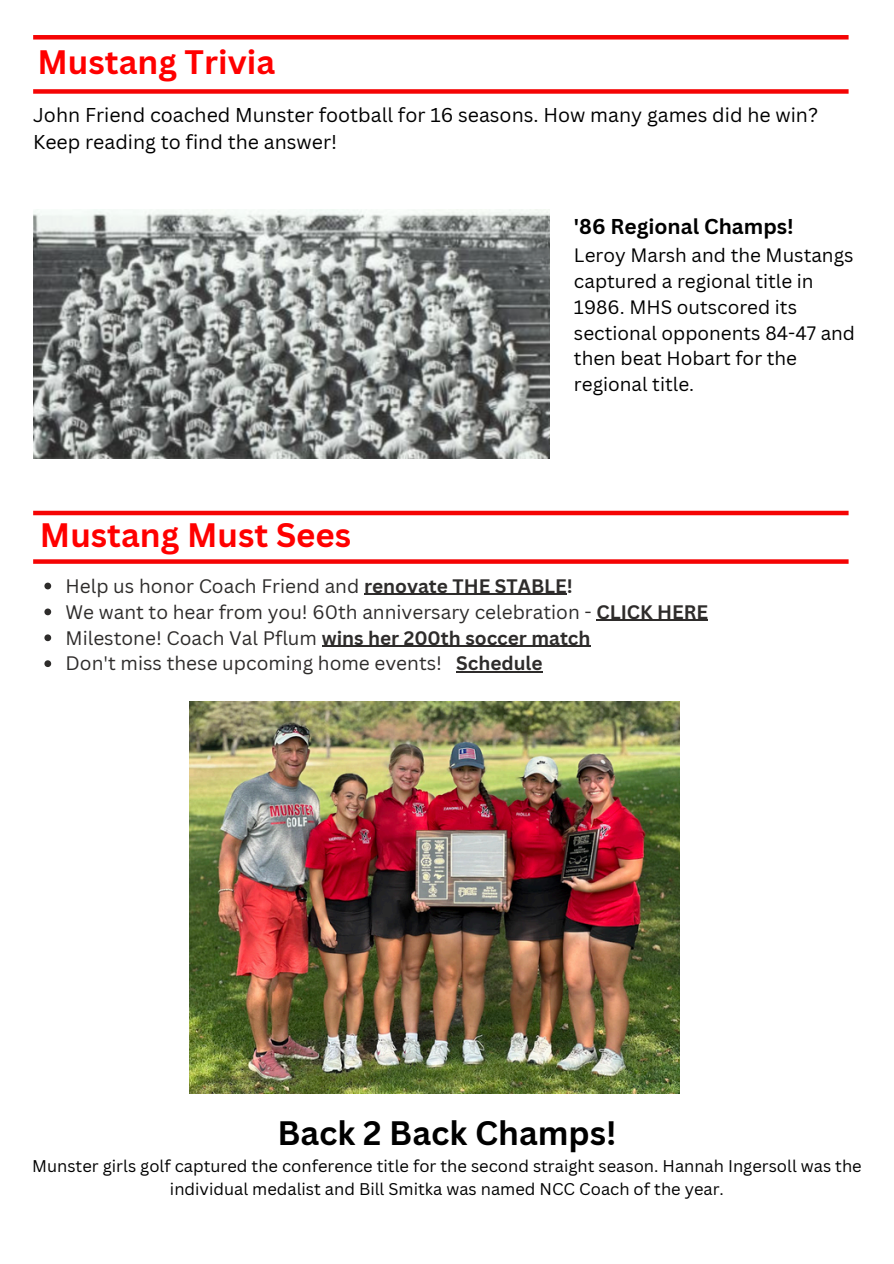
<style>
.page{position:relative;width:894px;height:1264px;background:#fff}
.page>*{position:absolute;margin:0;border:0;box-sizing:border-box;transform-origin:0 0}
.t1{font:700 33px "Canva Sans";color:#f00}
.t2{font:700 33px "Canva Sans";color:#000}
.t3{font:700 20.85px "Canva Sans";color:#000}
.t4{font:19.5px/27px "Canva Sans";color:#000}
.t5{font:19.05px "Canva Sans";color:#2e2c2b}
.t6{font:18.9px/25.8px "Canva Sans";color:#000}
.t7{font:16.5px/22.5px "Canva Sans";color:#000;text-align:center}
.s1{font-weight:700}
</style>
<div class="page">
<hr style="left:33px;top:511px;width:815px;height:4px;background:#f50404">
<div style="left:33px;top:559px;width:815px;height:5px;background:#f50404"></div>
<svg style="left:44px;top:582px;width:7px;height:7px"></svg>
<hr style="left:364px;top:594px;width:202px;height:1px;background:#2e2c2b">
<svg style="left:44px;top:608px;width:7px;height:7px"></svg>
<hr style="left:596px;top:619px;width:112px;height:2px;background:#2e2c2b">
<svg style="left:44px;top:634px;width:7px;height:7px"></svg>
<hr style="left:321px;top:645px;width:269px;height:1px;background:#2e2c2b">
<svg style="left:44px;top:660px;width:7px;height:7px"></svg>
<hr style="left:456px;top:671px;width:86px;height:1px;background:#2e2c2b">
<img style="left:189px;top:701px;width:489px;height:392px">
<img style="left:33px;top:210px;width:517px;height:248px">
<div style="left:33px;top:35px;width:815px;height:5px;background:#f50404"></div>
<div style="left:33px;top:89px;width:815px;height:5px;background:#f50404"></div>
<h1 class="t1" style="left:38px;top:39px;width:239px">Mustang Trivia</h1>
<p class="t4" style="left:33px;top:101px;width:786px">John Friend coached Munster football for 16 seasons. How many games did he win?<br>Keep reading to find the answer!</p>
<p class="t3" style="left:574px;top:211px;width:221px">'86 Regional Champs!</p>
<p class="t6" style="left:574px;top:242px;width:282px">Leroy Marsh and the Mustangs captured a regional title in<br>1986. MHS outscored its sectional opponents 84-47 and then beat Hobart for the regional title.</p>
<h1 class="t1" style="left:40px;top:511px;width:313px">Mustang Must Sees</h1>
<h2 class="t5" style="left:65px;top:572px;width:508px">Help us honor Coach Friend and <span class="s1">renovate THE STABLE!</span></h2>
<p class="t5" style="left:65px;top:598px;width:644px">We want to hear from you! 60th anniversary celebration - <span class="s1">CLICK HERE</span></p>
<h2 class="t5" style="left:65px;top:624px;width:526px">Milestone! Coach Val Pflum <span class="s1">wins her 200th soccer match</span></h2>
<h1 class="t5" style="left:65px;top:650px;width:478px">Don't miss these upcoming home events! <span class="s1">Schedule</span></h1>
<p class="t2" style="left:277px;top:1109px;width:340px">Back 2 Back Champs!</p>
<p class="t7" style="left:32px;top:1154px;width:830px">Munster girls golf captured the conference title for the second straight season. Hannah Ingersoll was the individual medalist and Bill Smitka was named NCC Coach of the year.</p>
</div>
